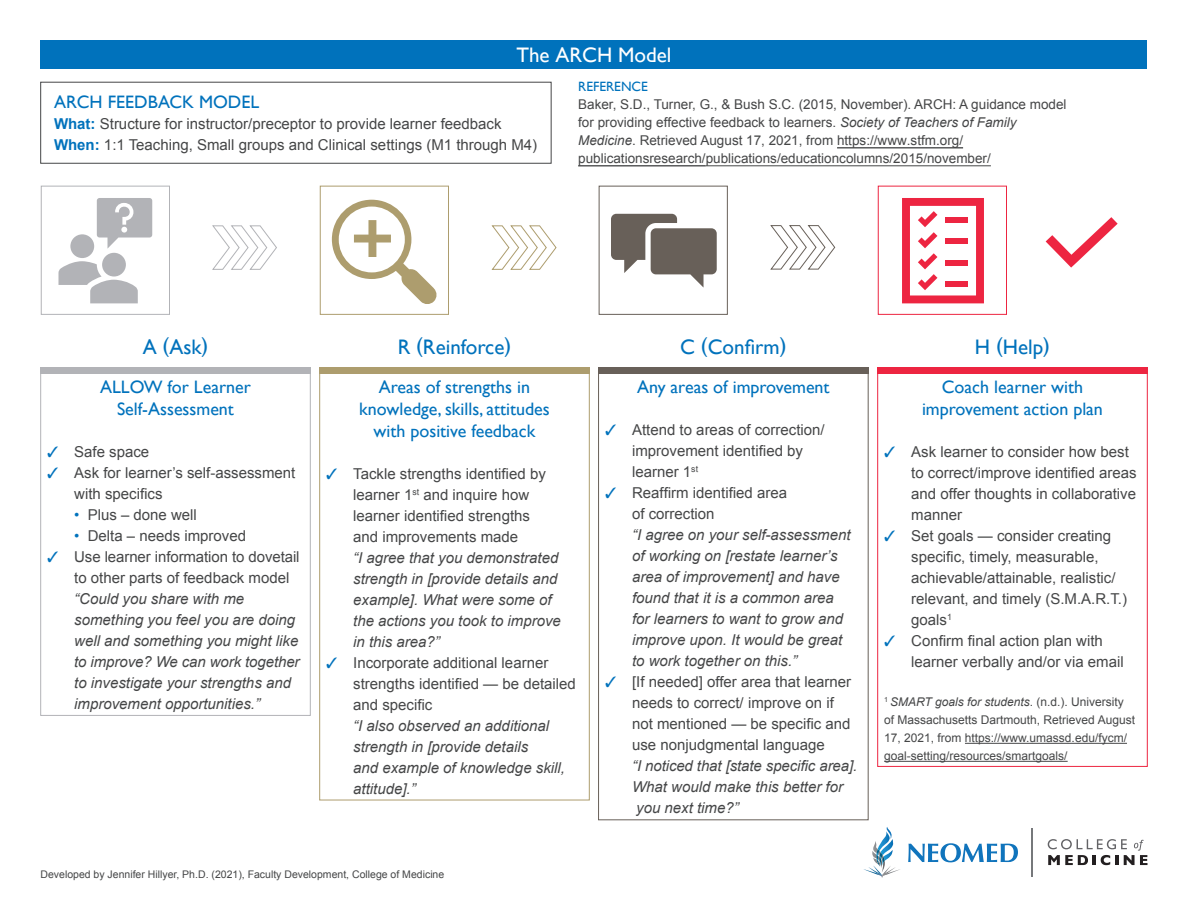
<style>
.page{position:relative;width:1188px;height:918px;background:#fff}
.page>*{position:absolute;margin:0;border:0;box-sizing:border-box;transform-origin:0 0}
.t1{font:21px "Gill Sans";color:#0072bc}
.t2{font:21px "Gill Sans";color:#fff}
.t3{font:18px/21.6px "Gill Sans";color:#0072bc;text-align:center}
.t4{font:15px/21px "Arial";color:#454647}
.t5{font:italic 15px/21px "Arial";color:#454647}
.t6{font:13.5px/18px "Arial";color:#454647}
.t7{font:13.5px "Gill Sans";color:#0072bc}
.t8{font:12px/18px "Arial";color:#454647}
.t9{font:10.5px "Arial";color:#454647}
.s1{font-weight:700;color:#0072bc}
.s2{font-style:italic}
.s3{color:#0072bc}
</style>
<div class="page">
<svg style="left:1048px;top:839px;width:100px;height:26px"></svg>
<hr style="left:1032px;top:828px;width:1px;height:49px;background:#76787b">
<img style="left:890px;top:839px;width:3px;height:10px">
<img style="left:882px;top:835px;width:8px;height:14px">
<svg style="left:886px;top:827px;width:6px;height:12px"></svg>
<img style="left:873px;top:841px;width:11px;height:8px">
<svg style="left:864px;top:849px;width:32px;height:29px"></svg>
<svg style="left:908px;top:843px;width:110px;height:19px"></svg>
<div style="left:40px;top:367px;width:271px;height:7px;background:#b2b3b7"></div>
<div style="left:319px;top:367px;width:271px;height:7px;background:#ad9d6e"></div>
<div style="left:598px;top:367px;width:271px;height:7px;background:#686059"></div>
<div style="left:878px;top:367px;width:270px;height:7px;background:#ed2541"></div>
<div style="left:40px;top:40px;width:1108px;height:29px;background:#0072bc"></div>
<svg style="left:770px;top:225px;width:66px;height:45px"></svg>
<svg style="left:212px;top:225px;width:65px;height:45px"></svg>
<svg style="left:491px;top:225px;width:66px;height:45px"></svg>
<hr style="left:706px;top:165px;width:285px;height:1px;background:#454647">
<hr style="left:578px;top:165px;width:128px;height:1px;background:#454647">
<hr style="left:837px;top:147px;width:126px;height:1px;background:#454647">
<div style="left:40px;top:82px;width:512px;height:82px;border:1px solid #454647"></div>
<div style="left:40px;top:367px;width:271px;height:349px;border:1px solid #b2b3b7"></div>
<hr style="left:965px;top:743px;width:162px;height:1px;background:#454647">
<hr style="left:884px;top:761px;width:184px;height:1px;background:#454647">
<div style="left:877px;top:367px;width:271px;height:400px;border:1px solid #ed2541"></div>
<div style="left:319px;top:367px;width:271px;height:433px;border:1px solid #ad9d6e"></div>
<div style="left:598px;top:367px;width:271px;height:453px;border:1px solid #686059"></div>
<svg style="left:332px;top:200px;width:105px;height:104px"></svg>
<div style="left:320px;top:186px;width:129px;height:129px;border:1px solid #ad9d6e"></div>
<svg style="left:611px;top:214px;width:106px;height:74px"></svg>
<div style="left:599px;top:186px;width:129px;height:129px;border:1px solid #686059"></div>
<svg style="left:902px;top:198px;width:82px;height:105px"></svg>
<div style="left:878px;top:186px;width:129px;height:129px;border:1px solid #ed2541"></div>
<svg style="left:1046px;top:217px;width:72px;height:51px"></svg>
<div style="left:70px;top:234px;width:24px;height:24px;background:#b2b3b7;border-radius:50%"></div>
<div style="left:102px;top:253px;width:24px;height:24px;background:#b2b3b7;border-radius:50%"></div>
<svg style="left:58px;top:261px;width:80px;height:42px"></svg>
<svg style="left:97px;top:198px;width:55px;height:51px"></svg>
<div style="left:41px;top:186px;width:129px;height:129px;border:1px solid #b2b3b7"></div>
<h1 class="t2" style="left:516px;top:42px;width:157px">The ARCH Model</h1>
<p class="t3" style="left:54px;top:91px;width:207px">ARCH FEEDBACK MODEL</p>
<p class="t4" style="left:54px;top:113px;width:485px"><span class="s1">What:</span> Structure for instructor/preceptor to provide learner feedback<br><span class="s1">When:</span> 1:1 Teaching, Small groups and Clinical settings (M1 through M4)</p>
<p class="t7" style="left:578px;top:79px;width:71px">REFERENCE</p>
<p class="t6" style="left:578px;top:96px;width:490px">Baker, S.D., Turner, G., &amp; Bush S.C. (2015, November). ARCH: A guidance model for providing effective feedback to learners. <span class="s2">Society of Teachers of Family Medicine</span>. Retrieved August 17, 2021, from https://www.stfm.org/ publicationsresearch/publications/educationcolumns/2015/november/</p>
<h1 class="t1" style="left:143px;top:334px;width:67px">A (Ask)</h1>
<p class="t3" style="left:100px;top:376px;width:152px">ALLOW for Learner<br>Self-Assessment</p>
<p class="t4" style="left:47px;top:441px;width:104px"><span class="s3">✓</span> Safe space</p>
<p class="t4" style="left:74px;top:462px;width:223px;text-indent:-27px"><span class="s3">✓</span> Ask for learner’s self-assessment with specifics</p>
<p class="t4" style="left:74px;top:504px;width:124px"><span class="s3">•</span> Plus – done well</p>
<p class="t4" style="left:74px;top:525px;width:173px"><span class="s3">•</span> Delta – needs improved</p>
<p class="t4" style="left:74px;top:546px;width:227px;text-indent:-27px"><span class="s3">✓</span> Use learner information to dovetail to other parts of feedback model</p>
<p class="t5" style="left:74px;top:588px;width:227px">“Could you share with me something you feel you are doing well and something you might like to improve? We can work together to investigate your strengths and improvement opportunities.”</p>
<h1 class="t1" style="left:398px;top:334px;width:115px">R (Reinforce)</h1>
<p class="t3" style="left:359px;top:376px;width:192px">Areas of strengths in knowledge, skills, attitudes with positive feedback</p>
<p class="t4" style="left:353px;top:463px;width:194px;text-indent:-27px"><span class="s3">✓</span> Tackle strengths identified by learner 1<sup>st</sup> and inquire how learner identified strengths and improvements made</p>
<p class="t5" style="left:353px;top:547px;width:209px">“I agree that you demonstrated strength in [provide details and example]. What were some of the actions you took to improve in this area?”</p>
<p class="t4" style="left:353px;top:652px;width:224px;text-indent:-27px"><span class="s3">✓</span> Incorporate additional learner strengths identified — be detailed and specific</p>
<p class="t5" style="left:353px;top:715px;width:213px">“I also observed an additional strength in [provide details<br>and example of knowledge skill, attitude].”</p>
<p class="t9" style="left:40px;top:867px;width:405px">Developed by Jennifer Hillyer, Ph.D. (2021), Faculty Development, College of Medicine</p>
<h1 class="t1" style="left:680px;top:334px;width:108px">C (Confirm)</h1>
<p class="t3" style="left:637px;top:376px;width:194px">Any areas of improvement</p>
<p class="t4" style="left:632px;top:420px;width:194px;text-indent:-27px"><span class="s3">✓</span> Attend to areas of correction/ improvement identified by learner 1<sup>st</sup></p>
<p class="t4" style="left:632px;top:483px;width:157px;text-indent:-27px"><span class="s3">✓</span> Reaffirm identified area of correction</p>
<p class="t5" style="left:632px;top:525px;width:220px">“I agree on your self-assessment of working on [restate learner’s area of improvement] and have found that it is a common area for learners to want to grow and improve upon. It would be great to work together on this.”</p>
<p class="t4" style="left:632px;top:672px;width:221px;text-indent:-27px"><span class="s3">✓</span> [If needed] offer area that learner needs to correct/ improve on if not mentioned — be specific and use nonjudgmental language</p>
<p class="t5" style="left:632px;top:756px;width:227px">“I noticed that [state specific area].<br>What would make this better for you next time?”</p>
<h1 class="t1" style="left:975px;top:334px;width:77px">H (Help)</h1>
<p class="t3" style="left:922px;top:376px;width:182px">Coach learner with improvement action plan</p>
<p class="t4" style="left:911px;top:441px;width:227px;text-indent:-27px"><span class="s3">✓</span> Ask learner to consider how best to correct/improve identified areas and offer thoughts in collaborative manner</p>
<p class="t4" style="left:911px;top:525px;width:217px;text-indent:-27px"><span class="s3">✓</span> Set goals — consider creating specific, timely, measurable, achievable/attainable, realistic/ relevant, and timely (S.M.A.R.T.) goals<sup>1</sup></p>
<p class="t4" style="left:911px;top:630px;width:214px;text-indent:-27px"><span class="s3">✓</span> Confirm final action plan with learner verbally and/or via email</p>
<p class="t8" style="left:884px;top:693px;width:252px"><sup>1</sup> <span class="s2">SMART goals for students</span>. (n.d.). University of Massachusetts Dartmouth, Retrieved August 17, 2021, from https://www.umassd.edu/fycm/ goal-setting/resources/smartgoals/</p>
</div>
